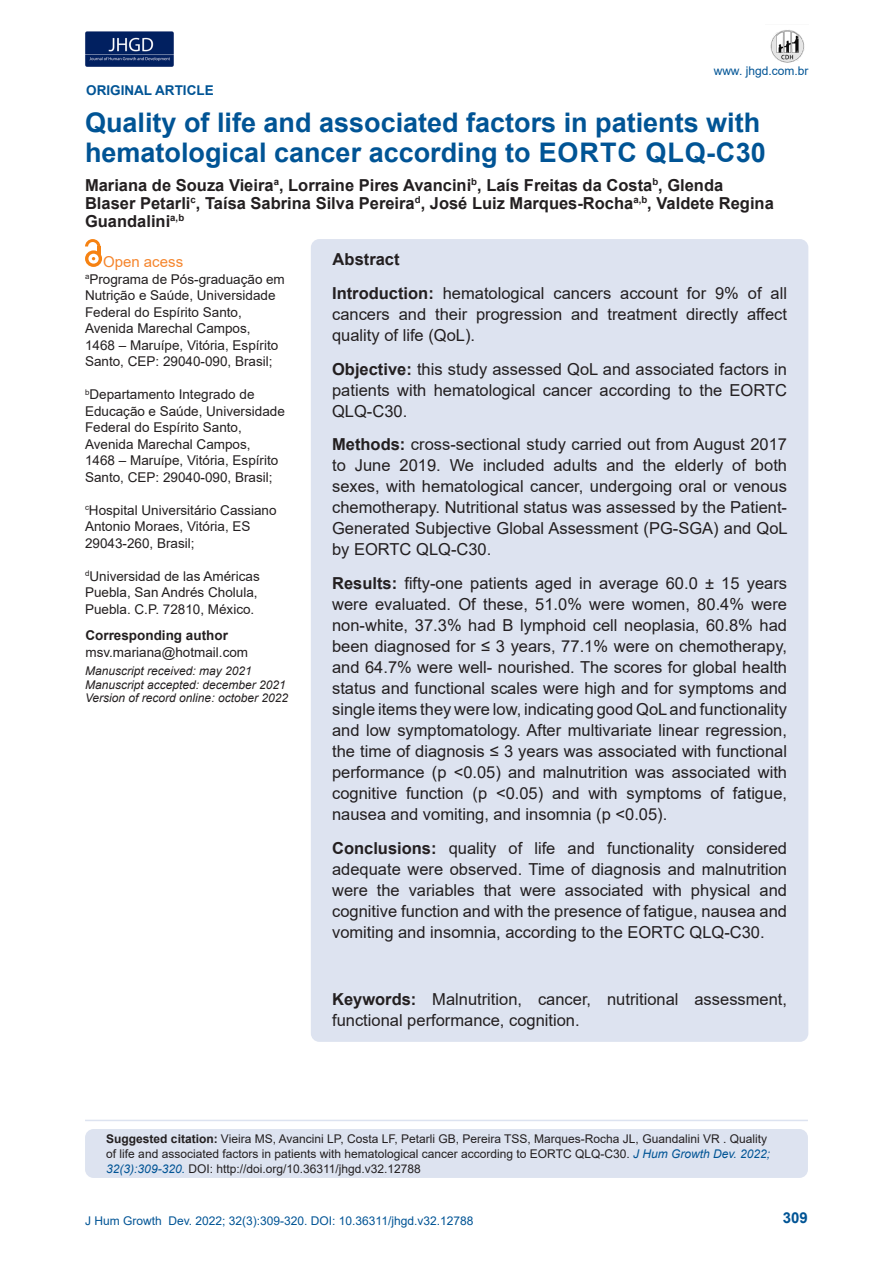
<style>
.page{position:relative;width:893px;height:1263px;background:#fff}
.page>*{position:absolute;margin:0;border:0;box-sizing:border-box;transform-origin:0 0}
.Título_4{font:700 27px/30px "Arial";color:#005495}
.t1{font:16.5px/21px "Arial";color:#231f20;text-align:justify}
.t2{font:700 16.5px/18px "Arial";color:#231f20}
.t3{font:15px "Arial";color:#f5862e}
.t4{font:700 15px "Arial";color:#005495}
.t5{font:13.5px/16.5px "Arial";color:#231f20}
.t6{font:700 13.5px "Arial";color:#231f20}
.t7{font:700 13.5px "Arial";color:#005495}
.t8{font:12px/15px "Arial";color:#231f20}
.t9{font:italic 12px "Arial";color:#231f20}
.t10{font:12px "Arial";color:#005495}
.s1{font-weight:700}
.s2{font-style:italic;color:#005495}
</style>
<div class="page">
<img style="left:85px;top:31px;width:89px;height:36px">
<img style="left:770px;top:30px;width:35px;height:33px">
<div style="left:311px;top:239px;width:497px;height:803px;background:#dde3f0;border-radius:9px"></div>
<div style="left:85px;top:1129px;width:723px;height:49px;background:#dde3f0;border-radius:9px"></div>
<div style="left:85px;top:250px;width:17px;height:17px;background:#f68212;border-radius:50%"></div>
<svg style="left:88px;top:254px;width:11px;height:10px"></svg>
<svg style="left:85px;top:239px;width:15px;height:21px"></svg>
<hr style="left:85px;top:1120px;width:723px;height:1px;background:#dde3f0">
<p class="t7" style="left:86px;top:81px;width:129px">ORIGINAL ARTICLE</p>
<p class="t10" style="left:714px;top:63px;width:96px">www. jhgd.com.br</p>
<p class="Título_4" style="left:85px;top:108px;width:682px">Quality of life and associated factors in patients with hematological cancer according to EORTC QLQ-C30</p>
<p class="t2" style="left:85px;top:176px;width:690px">Mariana de Souza Vieira<sup>a</sup>, Lorraine Pires Avancini<sup>b</sup>, Laís Freitas da Costa<sup>b</sup>, Glenda<br>Blaser Petarli<sup>c</sup>, Taísa Sabrina Silva Pereira<sup>d</sup>, José Luiz Marques-Rocha<sup>a,b</sup>, Valdete Regina<br>Guandalini<sup>a,b</sup></p>
<p class="t3" style="left:103px;top:251px;width:82px">Open acess</p>
<p class="t5" style="left:85px;top:271px;width:201px"><sup>a</sup>Programa de Pós-graduação em<br>Nutrição e Saúde, Universidade<br>Federal do Espírito Santo,<br>Avenida Marechal Campos,<br>1468 – Maruípe, Vitória, Espírito<br>Santo, CEP: 29040-090, Brasil;</p>
<p class="t5" style="left:85px;top:386px;width:201px"><sup>b</sup>Departamento Integrado de<br>Educação e Saúde, Universidade<br>Federal do Espírito Santo,<br>Avenida Marechal Campos,<br>1468 – Maruípe, Vitória, Espírito<br>Santo, CEP: 29040-090, Brasil;</p>
<p class="t5" style="left:85px;top:502px;width:193px"><sup>c</sup>Hospital Universitário Cassiano<br>Antonio Moraes, Vitória, ES<br>29043-260, Brasil;</p>
<p class="t5" style="left:85px;top:568px;width:176px"><sup>d</sup>Universidad de las Américas<br>Puebla, San Andrés Cholula,<br>Puebla. C.P. 72810, México.</p>
<p class="t6" style="left:85px;top:626px;width:144px">Corresponding author</p>
<p class="t5" style="left:85px;top:643px;width:164px">msv.mariana@hotmail.com</p>
<p class="t9" style="left:85px;top:663px;width:168px">Manuscript received: may 2021</p>
<p class="t9" style="left:85px;top:677px;width:202px">Manuscript accepted: december 2021</p>
<p class="t9" style="left:85px;top:690px;width:204px">Version of record online: october 2022</p>
<p class="t2" style="left:332px;top:250px;width:69px">Abstract</p>
<p class="t1" style="left:332px;top:282px;width:456px"><span class="s1">Introduction:</span> hematological cancers account for 9% of all cancers and their progression and treatment directly affect quality of life (QoL).</p>
<p class="t1" style="left:332px;top:358px;width:456px"><span class="s1">Objective:</span> this study assessed QoL and associated factors in patients with hematological cancer according to the EORTC QLQ-C30.</p>
<p class="t1" style="left:332px;top:434px;width:457px"><span class="s1">Methods:</span> cross-sectional study carried out from August 2017 to June 2019. We included adults and the elderly of both sexes, with hematological cancer, undergoing oral or venous chemotherapy. Nutritional status was assessed by the Patient-Generated Subjective Global Assessment (PG-SGA) and QoL by EORTC QLQ-C30.</p>
<p class="t1" style="left:332px;top:573px;width:456px"><span class="s1">Results:</span> fifty-one patients aged in average 60.0 ± 15 years were evaluated. Of these, 51.0% were women, 80.4% were non-white, 37.3% had B lymphoid cell neoplasia, 60.8% had been diagnosed for ≤ 3 years, 77.1% were on chemotherapy, and 64.7% were well- nourished. The scores for global health status and functional scales were high and for symptoms and single items they were low, indicating good QoL and functionality and low symptomatology. After multivariate linear regression, the time of diagnosis ≤ 3 years was associated with functional performance (p &lt;0.05) and malnutrition was associated with cognitive function (p &lt;0.05) and with symptoms of fatigue, nausea and vomiting, and insomnia (p &lt;0.05).</p>
<p class="t1" style="left:332px;top:837px;width:456px"><span class="s1">Conclusions:</span> quality of life and functionality considered adequate were observed. Time of diagnosis and malnutrition were the variables that were associated with physical and cognitive function and with the presence of fatigue, nausea and vomiting and insomnia, according to the EORTC QLQ-C30.</p>
<p class="t1" style="left:332px;top:989px;width:456px"><span class="s1">Keywords:</span> Malnutrition, cancer, nutritional assessment, functional performance, cognition.</p>
<p class="t8" style="left:106px;top:1131px;width:665px"><span class="s1">Suggested citation:</span> Vieira MS, Avancini LP, Costa LF, Petarli GB, Pereira TSS, Marques-Rocha JL, Guandalini VR . Quality of life and associated factors in patients with hematological cancer according to EORTC QLQ-C30. <span class="s2">J Hum Growth Dev. 2022;<br>32(3):309-320.</span> DOI: http://doi.org/10.36311/jhgd.v32.12788</p>
<p class="t10" style="left:85px;top:1212px;width:390px">J Hum Growth Dev. 2022; 32(3):309-320. DOI: 10.36311/jhgd.v32.12788</p>
<p class="t4" style="left:783px;top:1207px;width:27px">309</p>
</div>
